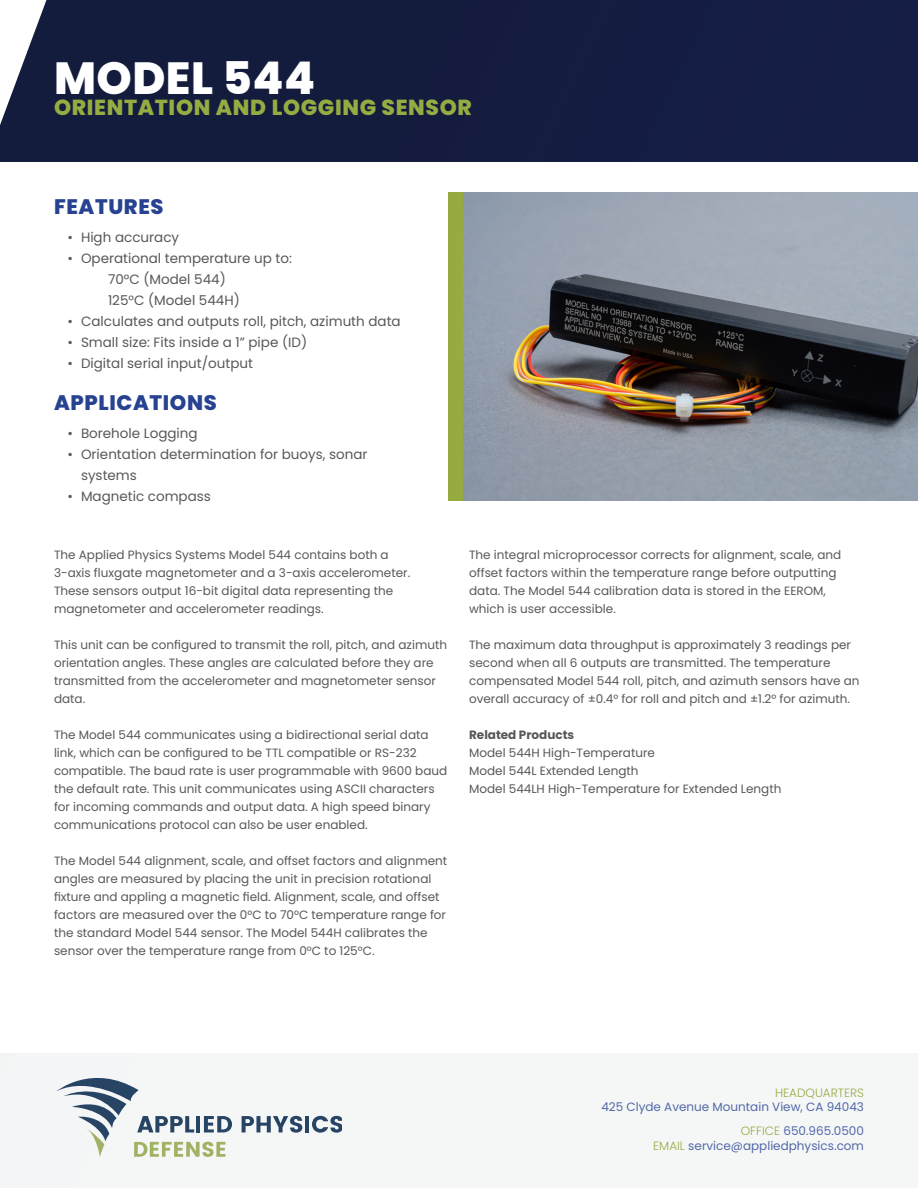
<style>
.page{position:relative;width:918px;height:1188px;background:#fff}
.page>*{position:absolute;margin:0;border:0;box-sizing:border-box;transform-origin:0 0}
.t1{font:800 45px "Poppins";letter-spacing:.01em;color:#fff}
.t2{font:800 21.75px "Poppins";letter-spacing:.03em;color:#95ac42}
.t3{font:800 21px "Poppins";letter-spacing:.03em;color:#264291}
.t4{font:13.5px/21px "Poppins";color:#57585a}
.t5{font:12px/18px "Poppins";color:#57585a}
.t6{font:12px "Poppins";color:#5268a7}
.t7{font:700 12px "Poppins";color:#57585a}
.t8{font:300 12px "Poppins";color:#95ac42}
.s1{font-weight:300;color:#95ac42}
</style>
<div class="page">
<div style="left:449px;top:192px;width:469px;height:309px;background:#95ab40"></div>
<img style="left:464px;top:192px;width:454px;height:309px">
<div style="left:0;top:0;width:918px;height:162px;background:#141c3f"></div>
<svg style="left:0;top:0;width:46px;height:125px"></svg>
<div style="left:0;top:1053px;width:918px;height:135px;background:#f5f7f7"></div>
<svg style="left:242px;top:1116px;width:60px;height:17px"></svg>
<hr style="left:305px;top:1116px;width:4px;height:16px;background:#284465">
<svg style="left:312px;top:1116px;width:30px;height:17px"></svg>
<svg style="left:56px;top:1078px;width:176px;height:79px"></svg>
<p class="t1" style="left:54px;top:52px;width:263px">MODEL 544</p>
<p class="t2" style="left:54px;top:95px;width:419px">ORIENTATION AND LOGGING SENSOR</p>
<p class="t3" style="left:54px;top:195px;width:111px">FEATURES</p>
<p class="t4" style="left:68px;top:227px;width:113px">• High accuracy</p>
<p class="t4" style="left:68px;top:248px;width:226px">• Operational temperature up to:</p>
<p class="t4" style="left:108px;top:269px;width:119px">70°C (Model 544)</p>
<p class="t4" style="left:108px;top:290px;width:133px">125°C (Model 544H)</p>
<p class="t4" style="left:68px;top:311px;width:335px">• Calculates and outputs roll, pitch, azimuth data</p>
<p class="t4" style="left:68px;top:332px;width:241px">• Small size: Fits inside a 1” pipe (ID)</p>
<p class="t4" style="left:68px;top:353px;width:187px">• Digital serial input/output</p>
<p class="t3" style="left:54px;top:390px;width:164px">APPLICATIONS</p>
<p class="t4" style="left:68px;top:422px;width:132px">• Borehole Logging</p>
<p class="t4" style="left:81px;top:443px;width:288px;text-indent:-14px">• Orientation determination for buoys, sonar systems</p>
<p class="t4" style="left:68px;top:485px;width:145px">• Magnetic compass</p>
<p class="t5" style="left:54px;top:546px;width:358px">The Applied Physics Systems Model 544 contains both a 3-axis fluxgate magnetometer and a 3-axis accelerometer.<br>These sensors output 16-bit digital data representing the magnetometer and accelerometer readings.</p>
<p class="t5" style="left:54px;top:636px;width:395px">This unit can be configured to transmit the roll, pitch, and azimuth orientation angles. These angles are calculated before they are transmitted from the accelerometer and magnetometer sensor data.</p>
<p class="t5" style="left:54px;top:726px;width:395px">The Model 544 communicates using a bidirectional serial data link, which can be configured to be TTL compatible or RS-232 compatible. The baud rate is user programmable with 9600 baud the default rate. This unit communicates using ASCII characters for incoming commands and output data. A high speed binary communications protocol can also be user enabled.</p>
<p class="t5" style="left:54px;top:852px;width:395px">The Model 544 alignment, scale, and offset factors and alignment angles are measured by placing the unit in precision rotational fixture and appling a magnetic field. Alignment, scale, and offset factors are measured over the 0°C to 70°C temperature range for the standard Model 544 sensor. The Model 544H calibrates the sensor over the temperature range from 0°C to 125°C.</p>
<p class="t5" style="left:469px;top:546px;width:374px">The integral microprocessor corrects for alignment, scale, and offset factors within the temperature range before outputting data. The Model 544 calibration data is stored in the EEROM, which is user accessible.</p>
<p class="t5" style="left:469px;top:636px;width:392px">The maximum data throughput is approximately 3 readings per second when all 6 outputs are transmitted. The temperature compensated Model 544 roll, pitch, and azimuth sensors have an overall accuracy of ±0.4° for roll and pitch and ±1.2° for azimuth.</p>
<p class="t7" style="left:469px;top:728px;width:107px">Related Products</p>
<p class="t5" style="left:469px;top:744px;width:187px">Model 544H High-Temperature</p>
<p class="t5" style="left:469px;top:762px;width:171px">Model 544L Extended Length</p>
<p class="t5" style="left:469px;top:780px;width:314px">Model 544LH High-Temperature for Extended Length</p>
<p class="t8" style="left:775px;top:1085px;width:90px">HEADQUARTERS</p>
<p class="t6" style="left:601px;top:1100px;width:264px">425 Clyde Avenue Mountain View, CA 94043</p>
<p class="t6" style="left:741px;top:1124px;width:125px"><span class="s1">OFFICE</span> 650.965.0500</p>
<p class="t6" style="left:653px;top:1139px;width:212px"><span class="s1">EMAIL</span> service@appliedphysics.com</p>
</div>
